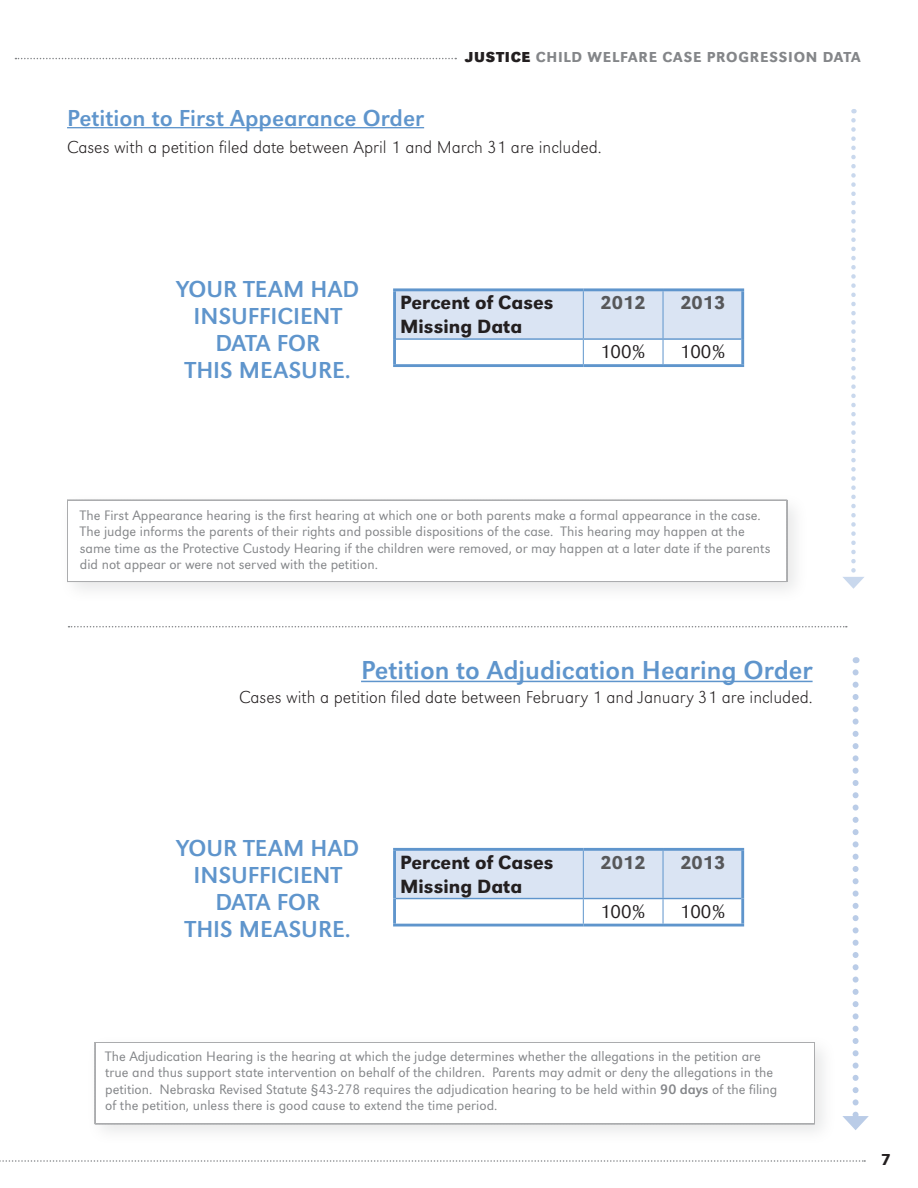
<style>
.page{position:relative;width:918px;height:1188px;background:#fff}
.page>*{position:absolute;margin:0;border:0;box-sizing:border-box;transform-origin:0 0}
.t1{font:27px "URW Grotesk";color:#5f95cc}
.t2{font:24px/27px "URW Grotesk";color:#5f95cc;text-align:center}
.t3{font:500 19.95px/23.9px "URW Grotesk";color:#231f20}
.t4{font:500 19.35px "URW Grotesk";color:#57585a}
.t5{font:300 19.35px "URW Grotesk";color:#231f20}
.t6{font:300 expanded 18px "URW Grotesk";color:#231f20}
.t7{font:500 16.5px "URW Grotesk";color:#231f20}
.t8{font:500 15px "URW Grotesk";letter-spacing:.05em;color:#848689}
.t9{font:300 14.25px/16.5px "URW Grotesk";color:#848689}
.s1{font-weight:700;color:#231f20}
.s2{font-weight:400}
</style>
<div class="page">
<svg style="left:0;top:1160px;width:865px;height:2px"></svg>
<svg style="left:15px;top:58px;width:441px;height:1px"></svg>
<hr style="left:67px;top:127px;width:357px;height:1px;background:#5f95cc">
<hr style="left:361px;top:681px;width:452px;height:1px;background:#5f95cc">
<svg style="left:843px;top:120px;width:21px;height:469px"></svg>
<svg style="left:842px;top:672px;width:27px;height:458px"></svg>
<svg style="left:69px;top:626px;width:778px;height:1px"></svg>
<div style="left:59px;top:491px;width:750px;height:113px;background:#848689;opacity:.28"></div>
<svg style="left:67px;top:500px;width:721px;height:82px"></svg>
<div style="left:86px;top:1034px;width:751px;height:112px;background:#848689;opacity:.28"></div>
<svg style="left:95px;top:1042px;width:720px;height:82px"></svg>
<hr style="left:393px;top:848px;width:190px;height:3px;background:#5f95cc">
<hr style="left:393px;top:851px;width:3px;height:48px;background:#5f95cc">
<hr style="left:583px;top:848px;width:80px;height:3px;background:#5f95cc">
<hr style="left:663px;top:848px;width:81px;height:3px;background:#5f95cc">
<hr style="left:741px;top:851px;width:3px;height:48px;background:#5f95cc">
<hr style="left:393px;top:899px;width:3px;height:25px;background:#5f95cc">
<hr style="left:741px;top:899px;width:3px;height:25px;background:#5f95cc">
<hr style="left:393px;top:924px;width:190px;height:3px;background:#5f95cc">
<hr style="left:583px;top:924px;width:80px;height:3px;background:#5f95cc">
<hr style="left:663px;top:924px;width:81px;height:3px;background:#5f95cc">
<svg style="left:395px;top:849px;width:348px;height:75px"></svg>
<hr style="left:396px;top:898px;width:187px;height:1px;background:#5f95cc">
<hr style="left:583px;top:898px;width:80px;height:1px;background:#5f95cc">
<hr style="left:663px;top:898px;width:78px;height:1px;background:#5f95cc">
<hr style="left:393px;top:288px;width:190px;height:3px;background:#5f95cc">
<hr style="left:393px;top:291px;width:3px;height:48px;background:#5f95cc">
<hr style="left:583px;top:288px;width:80px;height:3px;background:#5f95cc">
<hr style="left:663px;top:288px;width:81px;height:3px;background:#5f95cc">
<hr style="left:741px;top:291px;width:3px;height:48px;background:#5f95cc">
<hr style="left:393px;top:339px;width:3px;height:25px;background:#5f95cc">
<hr style="left:741px;top:339px;width:3px;height:25px;background:#5f95cc">
<hr style="left:393px;top:364px;width:190px;height:3px;background:#5f95cc">
<hr style="left:583px;top:364px;width:80px;height:3px;background:#5f95cc">
<hr style="left:663px;top:364px;width:81px;height:3px;background:#5f95cc">
<svg style="left:395px;top:290px;width:348px;height:74px"></svg>
<hr style="left:396px;top:338px;width:187px;height:2px;background:#5f95cc">
<hr style="left:583px;top:338px;width:80px;height:2px;background:#5f95cc">
<hr style="left:663px;top:338px;width:78px;height:2px;background:#5f95cc">
<p class="t8" style="left:465px;top:48px;width:397px"><span class="s1">JUSTICE</span> CHILD WELFARE CASE PROGRESSION DATA</p>
<h2 class="t2" style="left:67px;top:104px;width:359px">Petition to First Appearance Order</h2>
<p class="t6" style="left:67px;top:136px;width:536px">Cases with a petition filed date between April 1 and March 31 are included.</p>
<h2 class="t2" style="left:176px;top:275px;width:184px">YOUR TEAM HAD<br>INSUFFICIENT<br>DATA FOR<br>THIS MEASURE.</h2>
<h3 class="t3" style="left:400px;top:291px;width:155px">Percent of Cases<br>Missing Data</h3>
<h3 class="t4" style="left:601px;top:291px;width:47px">2012</h3>
<h3 class="t4" style="left:680px;top:291px;width:47px">2013</h3>
<h3 class="t5" style="left:600px;top:341px;width:48px">100%</h3>
<h3 class="t5" style="left:680px;top:341px;width:48px">100%</h3>
<p class="t9" style="left:80px;top:507px;width:692px">The First Appearance hearing is the first hearing at which one or both parents make a formal appearance in the case.<br>The judge informs the parents of their rights and possible dispositions of the case. This hearing may happen at the same time as the Protective Custody Hearing if the children were removed, or may happen at a later date if the parents did not appear or were not served with the petition.</p>
<h1 class="t1" style="left:361px;top:654px;width:453px">Petition to Adjudication Hearing Order</h1>
<p class="t6" style="left:239px;top:687px;width:575px">Cases with a petition filed date between February 1 and January 31 are included.</p>
<h2 class="t2" style="left:176px;top:835px;width:184px">YOUR TEAM HAD<br>INSUFFICIENT<br>DATA FOR<br>THIS MEASURE.</h2>
<h3 class="t3" style="left:400px;top:850px;width:155px">Percent of Cases<br>Missing Data</h3>
<h3 class="t4" style="left:601px;top:851px;width:47px">2012</h3>
<h3 class="t4" style="left:680px;top:851px;width:47px">2013</h3>
<h3 class="t5" style="left:600px;top:900px;width:48px">100%</h3>
<h3 class="t5" style="left:680px;top:900px;width:48px">100%</h3>
<p class="t9" style="left:105px;top:1048px;width:674px">The Adjudication Hearing is the hearing at which the judge determines whether the allegations in the petition are true and thus support state intervention on behalf of the children. Parents may admit or deny the allegations in the petition. Nebraska Revised Statute §43-278 requires the adjudication hearing to be held within <span class="s2">90 days</span> of the filing of the petition, unless there is good cause to extend the time period.</p>
<p class="t7" style="left:881px;top:1149px;width:11px">7</p>
</div>
